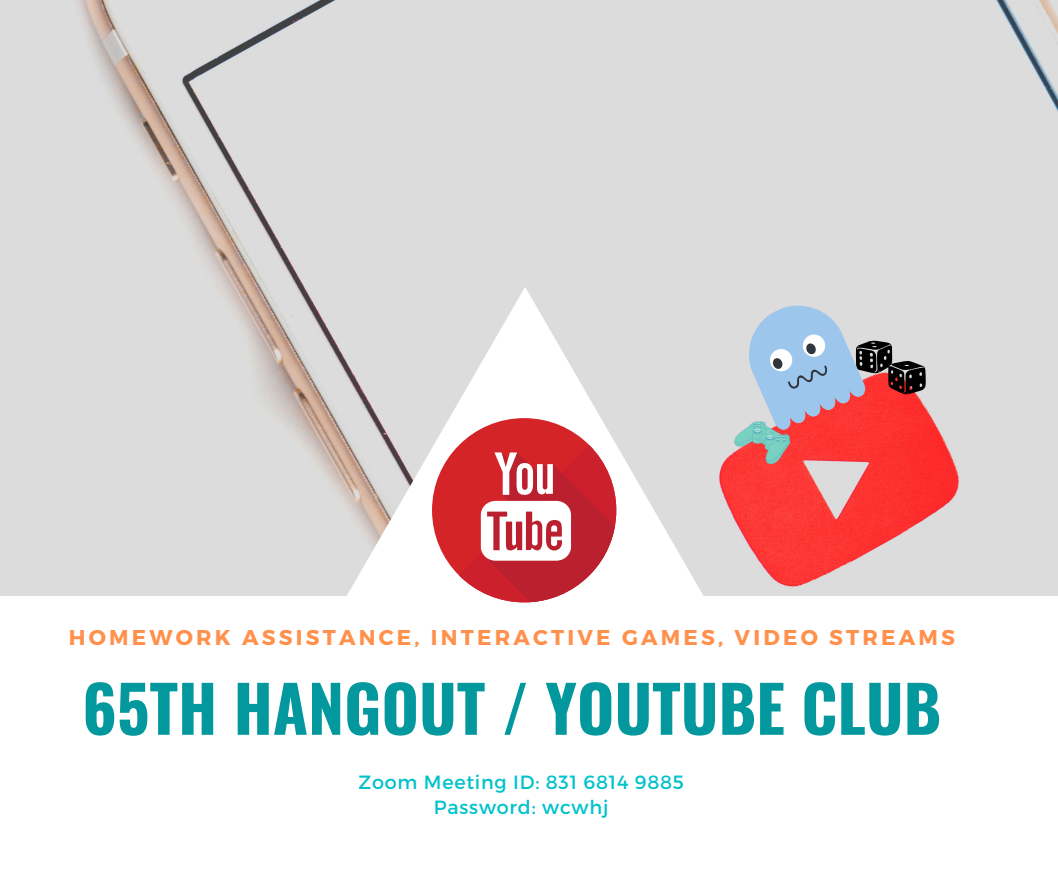
<style>
.page{position:relative;width:1058px;height:887px;background:#fff}
.page>*{position:absolute;margin:0;border:0;box-sizing:border-box;transform-origin:0 0}
.t1{font:700 64.2px "Oswald";color:#03989e}
.t2{font:700 21.3px "Montserrat";letter-spacing:.15em;color:#ff914d}
.t3{font:19.05px "Montserrat";letter-spacing:.04em;color:#00c2cb}
</style>
<div class="page">
<img style="left:0;top:0;width:1058px;height:596px">
<svg style="left:346px;top:287px;width:358px;height:309px;fill:#dcdcdc"></svg>
<div style="left:432px;top:418px;width:184px;height:184px;background:#d42428;border-radius:50%"></div>
<svg style="left:459px;top:445px;width:166px;height:158px"></svg>
<svg style="left:733px;top:290px;width:192px;height:175px;background:#c69aa3"></svg>
<p class="t2" style="left:69px;top:623px;width:887px">HOMEWORK ASSISTANCE, INTERACTIVE GAMES, VIDEO STREAMS</p>
<p class="t1" style="left:82px;top:658px;width:860px">65TH HANGOUT / YOUTUBE CLUB</p>
<p class="t3" style="left:358px;top:770px;width:327px">Zoom Meeting ID: 831 6814 9885</p>
<p class="t3" style="left:434px;top:794px;width:176px">Password: wcwhj</p>
</div>
